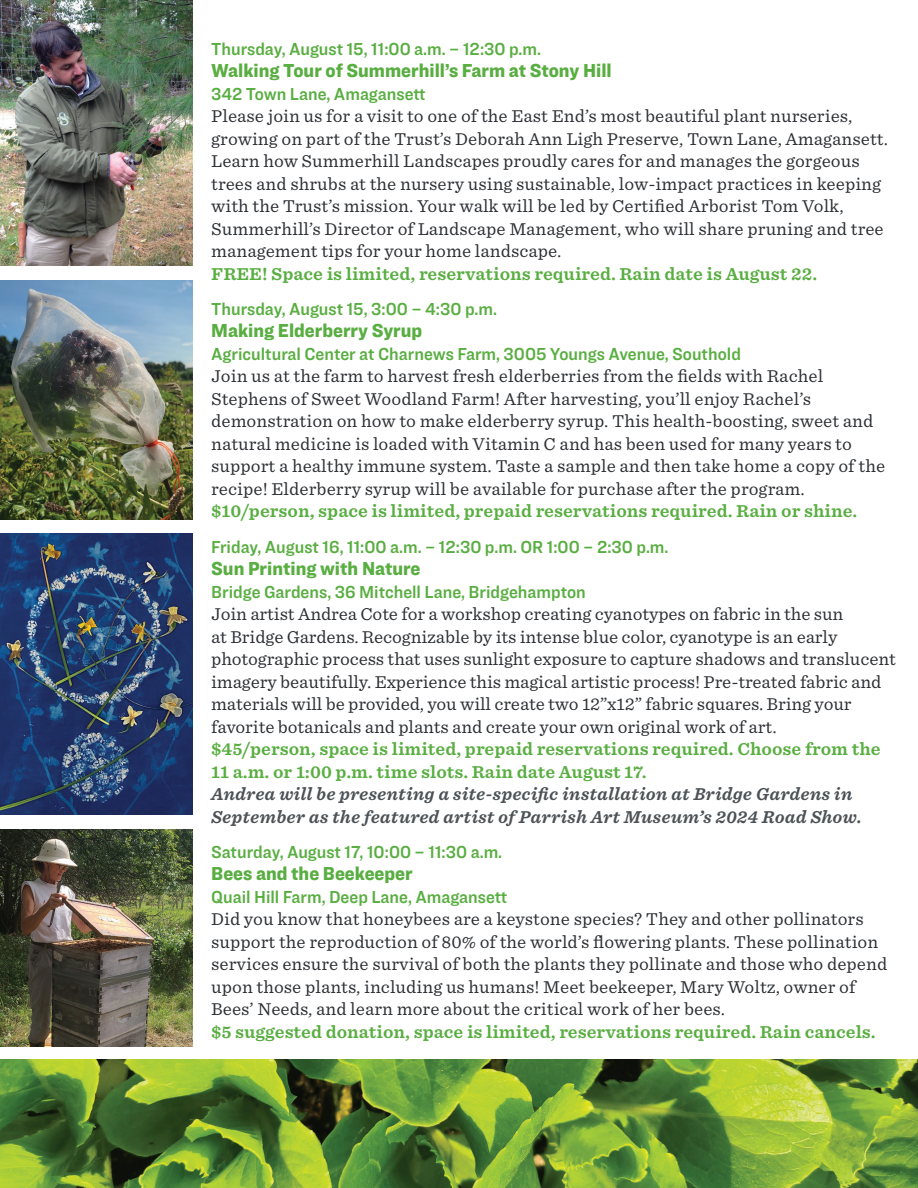
<style>
.page{position:relative;width:918px;height:1188px;background:#fff}
.page>*{position:absolute;margin:0;border:0;box-sizing:border-box;transform-origin:0 0}
.t1{font:900 19.5px "Ringside Narrow";color:#59ae41}
.t2{font:18px "Ringside Narrow Semi";color:#59ae41}
.t3{font:16.5px/22.5px "Sentinel S Sm";color:#2c2f33}
.t4{font:700 16.5px/22.5px "Sentinel S Sm";color:#59ae41}
.t5{font:italic 700 16.5px/22.5px "Sentinel S Sm";color:#4b5155}
</style>
<div class="page">
<img style="left:0;top:533px;width:193px;height:282px">
<img style="left:0;top:829px;width:193px;height:218px">
<img style="left:0;top:280px;width:193px;height:239px">
<img style="left:0;top:0;width:192px;height:266px">
<img style="left:0;top:1060px;width:918px;height:128px">
<p class="t2" style="left:211px;top:36px;width:331px">Thursday, August 15, 11:00 a.m. – 12:30 p.m.</p>
<p class="t1" style="left:211px;top:56px;width:402px">Walking Tour of Summerhill’s Farm at Stony Hill</p>
<p class="t2" style="left:211px;top:81px;width:216px">342 Town Lane, Amagansett</p>
<p class="t3" style="left:211px;top:104px;width:678px">Please join us for a visit to one of the East End’s most beautiful plant nurseries, growing on part of the Trust’s Deborah Ann Ligh Preserve, Town Lane, Amagansett.<br>Learn how Summerhill Landscapes proudly cares for and manages the gorgeous trees and shrubs at the nursery using sustainable, low-impact practices in keeping with the Trust’s mission. Your walk will be led by Certified Arborist Tom Volk, Summerhill’s Director of Landscape Management, who will share pruning and tree management tips for your home landscape.</p>
<p class="t4" style="left:211px;top:262px;width:608px">FREE! Space is limited, reservations required. Rain date is August 22.</p>
<p class="t2" style="left:211px;top:296px;width:287px">Thursday, August 15, 3:00 – 4:30 p.m.</p>
<p class="t1" style="left:211px;top:316px;width:213px">Making Elderberry Syrup</p>
<p class="t2" style="left:211px;top:341px;width:531px">Agricultural Center at Charnews Farm, 3005 Youngs Avenue, Southold</p>
<p class="t3" style="left:211px;top:364px;width:676px">Join us at the farm to harvest fresh elderberries from the fields with Rachel Stephens of Sweet Woodland Farm! After harvesting, you’ll enjoy Rachel’s demonstration on how to make elderberry syrup. This health-boosting, sweet and natural medicine is loaded with Vitamin C and has been used for many years to support a healthy immune system. Taste a sample and then take home a copy of the recipe! Elderberry syrup will be available for purchase after the program.</p>
<p class="t4" style="left:211px;top:499px;width:648px">$10/person, space is limited, prepaid reservations required. Rain or shine.</p>
<p class="t2" style="left:211px;top:534px;width:459px">Friday, August 16, 11:00 a.m. – 12:30 p.m. OR 1:00 – 2:30 p.m.</p>
<p class="t1" style="left:211px;top:554px;width:211px">Sun Printing with Nature</p>
<p class="t2" style="left:211px;top:579px;width:376px">Bridge Gardens, 36 Mitchell Lane, Bridgehampton</p>
<p class="t3" style="left:211px;top:602px;width:686px">Join artist Andrea Cote for a workshop creating cyanotypes on fabric in the sun<br>at Bridge Gardens. Recognizable by its intense blue color, cyanotype is an early photographic process that uses sunlight exposure to capture shadows and translucent imagery beautifully. Experience this magical artistic process! Pre-treated fabric and materials will be provided, you will create two 12”x12” fabric squares. Bring your favorite botanicals and plants and create your own original work of art.</p>
<p class="t4" style="left:211px;top:737px;width:671px">$45/person, space is limited, prepaid reservations required. Choose from the<br>11 a.m. or 1:00 p.m. time slots. Rain date August 17.</p>
<p class="t5" style="left:211px;top:782px;width:652px">Andrea will be presenting a site-specific installation at Bridge Gardens in<br>September as the featured artist of Parrish Art Museum’s 2024 Road Show.</p>
<p class="t2" style="left:211px;top:839px;width:293px">Saturday, August 17, 10:00 – 11:30 a.m.</p>
<p class="t1" style="left:211px;top:859px;width:203px">Bees and the Beekeeper</p>
<p class="t2" style="left:211px;top:884px;width:298px">Quail Hill Farm, Deep Lane, Amagansett</p>
<p class="t3" style="left:211px;top:907px;width:678px">Did you know that honeybees are a keystone species? They and other pollinators support the reproduction of 80% of the world’s flowering plants. These pollination services ensure the survival of both the plants they pollinate and those who depend upon those plants, including us humans! Meet beekeeper, Mary Woltz, owner of Bees’ Needs, and learn more about the critical work of her bees.</p>
<p class="t4" style="left:211px;top:1020px;width:666px">$5 suggested donation, space is limited, reservations required. Rain cancels.</p>
</div>
